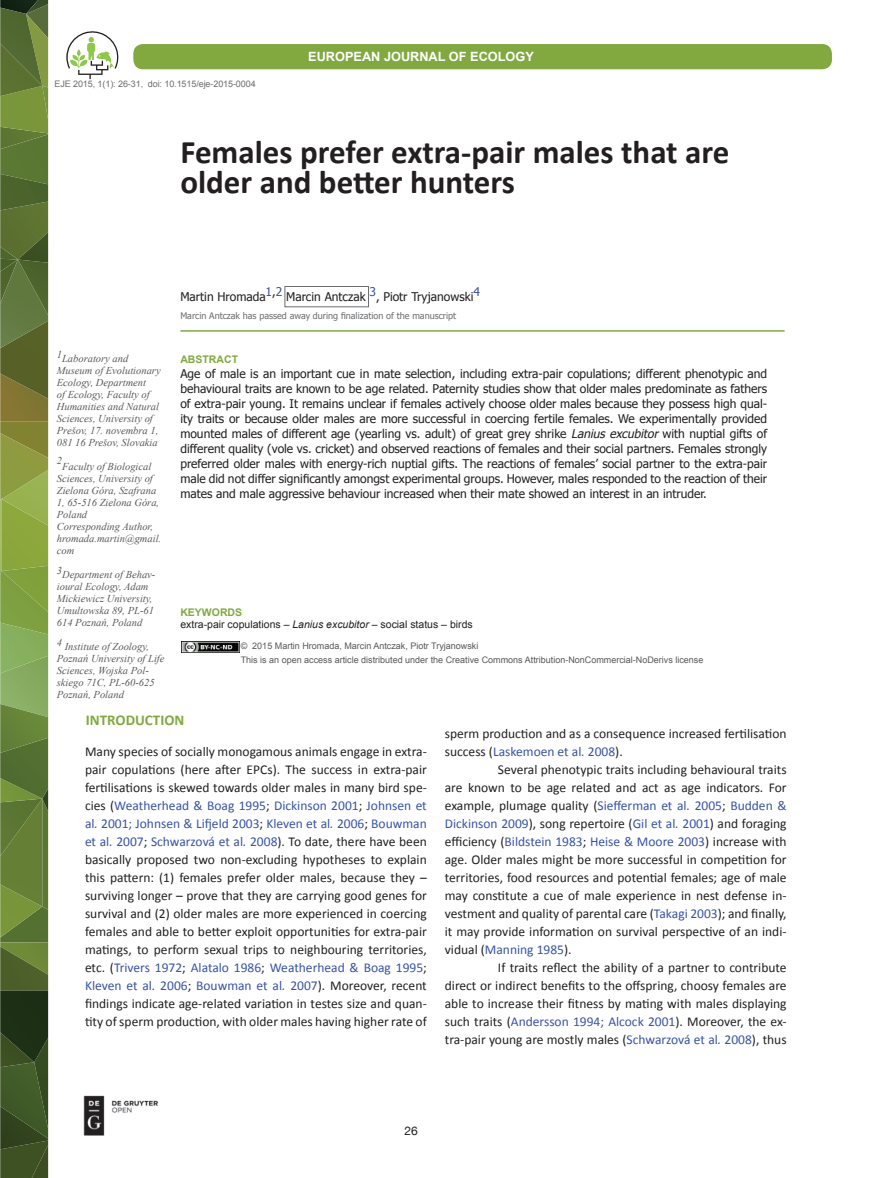
<style>
.page{position:relative;width:893px;height:1178px;background:#fff}
.page>*{position:absolute;margin:0;border:0;box-sizing:border-box;transform-origin:0 0}
.t1{font:700 33px/30.6px "Calibri";color:#231f20}
.t2{font:700 15px "Calibri";color:#81a940}
.t3{font:13.5px/18px "Calibri";color:#231f20;text-align:justify}
.t4{font:700 12.75px "Arial";color:#fff}
.t5{font:12px/15px "Tahoma";color:#231f20;text-align:justify}
.t6{font:12px "Helvetica Neue";color:#231f20}
.t7{font:italic 10.5px/12px "Times New Roman";color:#57585a}
.t8{font:10.5px "Arial";color:#231f20}
.t9{font:700 10.5px "Arial";color:#81a940}
.t10{font:9px/13.5px "Arial";color:#57585a}
.t11{font:9px "Tahoma";color:#6c6d70}
.t12{font:9px "Arial";letter-spacing:-.01em;color:#6c6d70}
.s1{font-style:italic}
.s2{color:#3853a3}
.s3{font-style:italic;color:#3853a3}
</style>
<div class="page">
<svg style="left:0;top:0;width:48px;height:1178px;background:#647b38"></svg>
<svg style="left:66px;top:31px;width:53px;height:48px"></svg>
<div style="left:133px;top:43px;width:700px;height:27px;background:#81a940;border-radius:10px"></div>
<div style="left:132px;top:43px;width:701px;height:28px;border:2px solid #fff;border-radius:10px"></div>
<hr style="left:180px;top:330px;width:605px;height:2px;background:#81a940">
<img style="left:83px;top:1095px;width:76px;height:41px">
<img style="left:182px;top:641px;width:57px;height:11px">
<div style="left:285px;top:286px;width:84px;height:21px;border:1px solid #6c6d70"></div>
<p class="t12" style="left:55px;top:78px;width:203px">EJE 2015, 1(1): 26-31, doi: 10.1515/eje-2015-0004</p>
<p class="t4" style="left:308px;top:48px;width:227px">EUROPEAN JOURNAL OF ECOLOGY</p>
<p class="t4" style="left:407px;top:48px;width:227px">EUROPEAN JOURNAL OF ECOLOGY</p>
<h1 class="t1" style="left:180px;top:136px;width:551px">Females prefer extra-pair males that are older and better hunters</h1>
<p class="t7" style="left:57px;top:352px;width:105px">1Laboratory and<br>Museum of Evolutionary<br>Ecology, Department<br>of Ecology, Faculty of<br>Humanities and Natural<br>Sciences, University of<br>Prešov, 17. novembra 1,<br>081 16 Prešov, Slovakia</p>
<p class="t7" style="left:57px;top:454px;width:7px">2</p>
<p class="t7" style="left:57px;top:460px;width:106px;text-indent:5px">Faculty of Biological<br>Sciences, University of<br>Zielona Góra, Szafrana<br>1, 65-516 Zielona Góra,<br>Poland<br>Corresponding Author, hromada.martin@gmail. com</p>
<p class="t7" style="left:57px;top:568px;width:100px">3Department of Behav&shy;ioural Ecology, Adam<br>Mickiewicz University,<br>Umultowska 89, PL-61<br>614 Poznań, Poland</p>
<p class="t7" style="left:57px;top:640px;width:109px">4 Institute of Zoology,<br>Poznań University of Life<br>Sciences, Wojska Pol&shy;skiego 71C, PL-60-625<br>Poznań, Poland</p>
<p class="t5" style="left:180px;top:288px;width:301px">Martin Hromada<sup>1</sup>,<sup>2</sup> Marcin Antczak <sup>3</sup>, Piotr Tryjanowski<sup>4</sup></p>
<p class="t11" style="left:180px;top:309px;width:277px">Marcin Antczak has passed away during finalization of the manuscript</p>
<p class="t9" style="left:180px;top:352px;width:59px">ABSTRACT</p>
<p class="t5" style="left:180px;top:365px;width:588px">Age of male is an important cue in mate selection, including extra-pair copulations; different phenotypic and behavioural traits are known to be age related. Paternity studies show that older males predominate as fathers of extra-pair young. It remains unclear if females actively choose older males because they possess high qual&shy;ity traits or because older males are more successful in coercing fertile females. We experimentally provided mounted males of different age (yearling vs. adult) of great grey shrike <span class="s1">Lanius excubitor</span> with nuptial gifts of different quality (vole vs. cricket) and observed reactions of females and their social partners. Females strongly preferred older males with energy-rich nuptial gifts. The reactions of females’ social partner to the extra-pair male did not differ significantly amongst experimental groups. However, males responded to the reaction of their mates and male aggressive behaviour increased when their mate showed an interest in an intruder.</p>
<p class="t9" style="left:180px;top:605px;width:63px">KEYWORDS</p>
<p class="t8" style="left:180px;top:618px;width:294px">extra-pair copulations – <span class="s1">Lanius excubitor</span> – social status – birds</p>
<p class="t10" style="left:241px;top:640px;width:464px">© 2015 Martin Hromada, Marcin Antczak, Piotr Tryjanowski<br>This is an open access article distributed under the Creative Commons Attribution-NonCommercial-NoDerivs license</p>
<p class="t2" style="left:86px;top:710px;width:100px">INTRODUCTION</p>
<p class="t3" style="left:85px;top:743px;width:343px">Many species of socially monogamous animals engage in extra&shy;pair copulations (here after EPCs). The success in extra-pair fertilisations is skewed towards older males in many bird spe&shy;cies (<span class="s2">Weatherhead &amp; Boag 1995</span>; <span class="s2">Dickinson 2001</span>; <span class="s2">Johnsen et al</span><span class="s3">.</span> <span class="s2">2001; Johnsen &amp; Lifjeld 2003</span>; <span class="s2">Kleven et al</span><span class="s3">.</span> <span class="s2">2006</span>; <span class="s2">Bouwman et al</span><span class="s3">.</span> <span class="s2">2007</span>; <span class="s2">Schwarzová et al</span><span class="s3">.</span> <span class="s2">2008</span>). To date, there have been basically proposed two non-excluding hypotheses to explain this pattern: (1) females prefer older males, because they – surviving longer – prove that they are carrying good genes for survival and (2) older males are more experienced in coercing females and able to better exploit opportunities for extra-pair matings, to perform sexual trips to neighbouring territories, etc. (<span class="s2">Trivers 1972</span>; <span class="s2">Alatalo 1986</span>; <span class="s2">Weatherhead &amp; Boag 1995</span>; <span class="s2">Kleven et al</span><span class="s3">.</span> <span class="s2">2006</span>; <span class="s2">Bouwman et al</span><span class="s3">.</span> <span class="s2">2007</span>). Moreover, recent findings indicate age-related variation in testes size and quan&shy;tity of sperm production, with older males having higher rate of</p>
<p class="t3" style="left:445px;top:725px;width:343px">sperm production and as a consequence increased fertilisation success (<span class="s2">Laskemoen et al</span><span class="s3">.</span> <span class="s2">2008</span>).</p>
<p class="t3" style="left:445px;top:760px;width:343px;text-indent:53px">Several phenotypic traits including behavioural traits are known to be age related and act as age indicators. For example, plumage quality (<span class="s2">Siefferman et al</span><span class="s3">.</span> <span class="s2">2005</span>; <span class="s2">Budden &amp; Dickinson 2009</span>), song repertoire (<span class="s2">Gil et al</span><span class="s3">.</span> <span class="s2">2001</span>) and foraging efficiency (<span class="s2">Bildstein 1983</span>; <span class="s2">Heise &amp; Moore 2003</span>) increase with age. Older males might be more successful in competition for territories, food resources and potential females; age of male may constitute a cue of male experience in nest defense in&shy;vestment and quality of parental care (<span class="s2">Takagi 2003</span>); and finally, it may provide information on survival perspective of an indi&shy;vidual (<span class="s2">Manning 1985</span>).</p>
<p class="t3" style="left:445px;top:958px;width:343px;text-indent:53px">If traits reflect the ability of a partner to contribute direct or indirect benefits to the offspring, choosy females are able to increase their fitness by mating with males displaying such traits (<span class="s2">Andersson 1994; Alcock 2001</span>). Moreover, the ex&shy;tra-pair young are mostly males (<span class="s2">Schwarzová et al</span><span class="s3">.</span> <span class="s2">2008</span>), thus</p>
<p class="t6" style="left:404px;top:1122px;width:15px">26</p>
</div>
